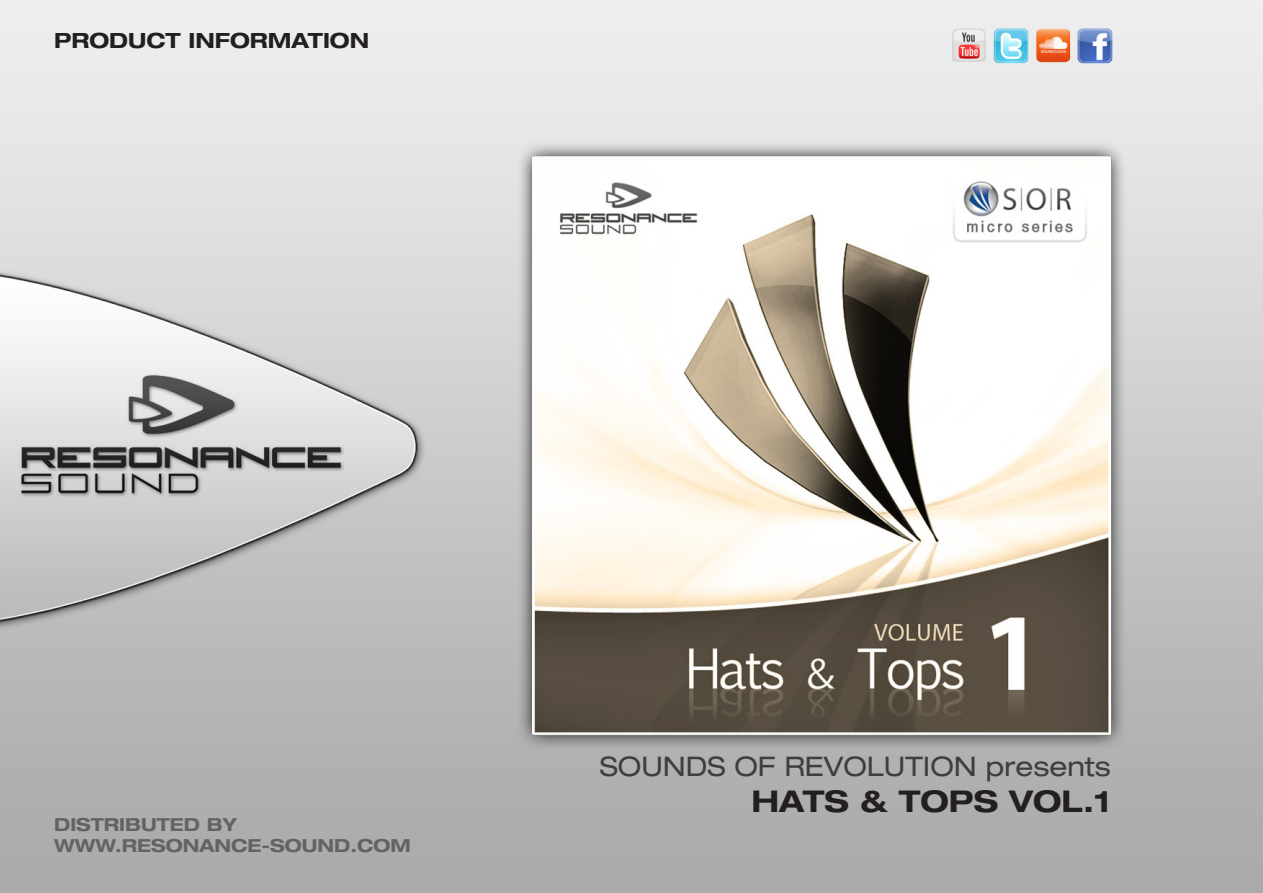
<style>
.page{position:relative;width:1263px;height:893px;background:#fff}
.page>*{position:absolute;margin:0;border:0;box-sizing:border-box;transform-origin:0 0}
.t1{font:700 expanded 30px "Helvetica Neue LT Pro";color:#231f20}
.t2{font:expanded 27px "Helvetica Neue LT Pro";color:#3e3e3f}
.t3{font:700 expanded 21px "Helvetica Neue LT Pro";color:#231f20}
.t4{font:700 expanded 18px "Helvetica Neue LT Pro";color:#636366}
</style>
<div class="page">
<img style="left:0;top:0;width:1263px;height:893px">
<img style="left:1036px;top:31px;width:33px;height:33px">
<img style="left:994px;top:31px;width:33px;height:33px">
<img style="left:952px;top:31px;width:33px;height:33px">
<p class="t3" style="left:54px;top:27px;width:317px">PRODUCT INFORMATION</p>
<p class="t4" style="left:54px;top:813px;width:184px">DISTRIBUTED BY</p>
<p class="t4" style="left:54px;top:834px;width:358px">WWW.RESONANCE-SOUND.COM</p>
<h2 class="t2" style="left:600px;top:751px;width:513px">SOUNDS OF REVOLUTION presents</h2>
<h1 class="t1" style="left:751px;top:783px;width:361px">HATS &amp; TOPS VOL.1</h1>
</div>
